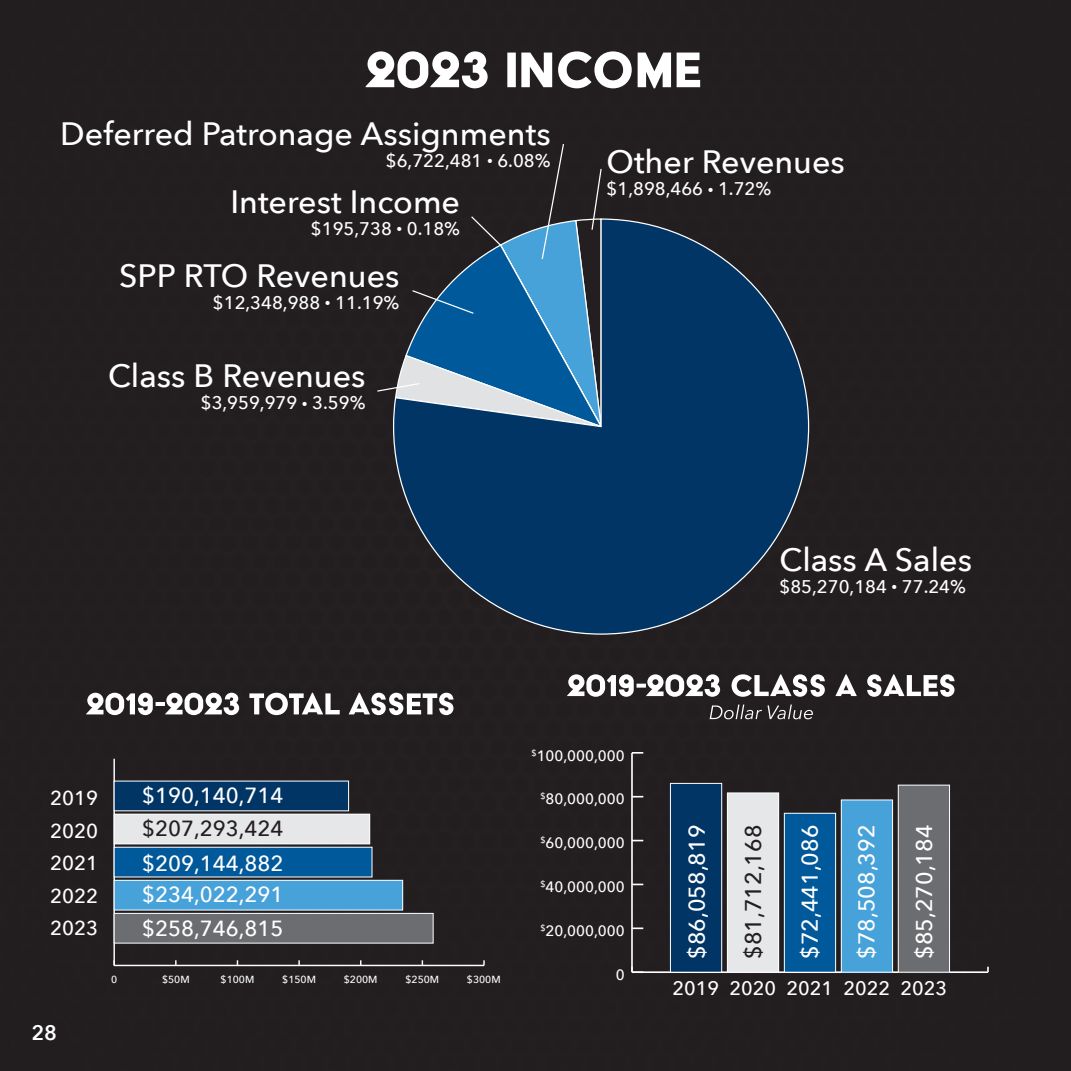
<style>
.page{position:relative;width:1071px;height:1071px;background:#231f20}
.page>*{position:absolute;margin:0;border:0;box-sizing:border-box;transform-origin:0 0}
.t1{font:500 32.38px "Avenir Next";color:#fff}
.t2{font:500 22.75px "Avenir Next";color:#fff}
.t3{font:500 22.75px "Avenir Next";color:#231f20}
.t4{font:500 21.88px/33.6px "Avenir Next";color:#fff;text-align:justify}
.t5{font:600 21px "Avenir Next";color:#fff}
.t6{font:500 20.12px/32.6px "Avenir Next";color:#fff;text-align:justify}
.t7{font:500 19.6px "Avenir Next";color:#fff}
.t8{font:500 18.38px "Avenir Next";color:#fff}
.t9{font:500 15.05px "Avenir Next";color:#fff}
.t10{font:500 10.33px "Avenir Next";color:#fff}
.s1{font-size:11.55px}
.s2{color:#231f20}
</style>
<div class="page">
<svg style="left:366px;top:51px;width:334px;height:37px"></svg>
<svg style="left:567px;top:674px;width:387px;height:23px"></svg>
<svg style="left:86px;top:693px;width:367px;height:22px"></svg>
<svg style="left:710px;top:705px;width:103px;height:14px"></svg>
<svg style="left:393px;top:218px;width:417px;height:417px"></svg>
<svg style="left:377px;top:144px;width:226px;height:284px"></svg>
<hr style="left:632px;top:971px;width:356px;height:2px;background:#fff">
<hr style="left:631px;top:753px;width:2px;height:219px;background:#fff">
<svg style="left:632px;top:796px;width:11px;height:2px"></svg>
<svg style="left:632px;top:752px;width:11px;height:2px"></svg>
<div style="left:898px;top:785px;width:52px;height:187px;background:#6c6d70"></div>
<div style="left:898px;top:785px;width:52px;height:188px;border:1px solid #fff"></div>
<div style="left:841px;top:800px;width:52px;height:172px;background:#47a2da"></div>
<div style="left:841px;top:800px;width:52px;height:173px;border:1px solid #fff"></div>
<div style="left:784px;top:813px;width:52px;height:159px;background:#00599a"></div>
<div style="left:784px;top:813px;width:52px;height:160px;border:1px solid #fff"></div>
<div style="left:727px;top:793px;width:52px;height:179px;background:#e6e7e9"></div>
<div style="left:727px;top:793px;width:52px;height:180px;border:1px solid #fff"></div>
<div style="left:670px;top:783px;width:52px;height:189px;background:#003566"></div>
<div style="left:670px;top:783px;width:52px;height:190px;border:1px solid #fff"></div>
<hr style="left:114px;top:965px;width:370px;height:1px;background:#fff">
<hr style="left:113px;top:759px;width:2px;height:206px;background:#fff">
<div style="left:114px;top:913px;width:319px;height:30px;background:#6c6d70"></div>
<div style="left:114px;top:913px;width:320px;height:31px;border:1px solid #fff"></div>
<div style="left:114px;top:880px;width:289px;height:30px;background:#47a2da"></div>
<div style="left:114px;top:880px;width:289px;height:30px;border:1px solid #fff"></div>
<div style="left:114px;top:847px;width:258px;height:30px;background:#00599a"></div>
<div style="left:114px;top:814px;width:256px;height:30px;background:#e6e7e9"></div>
<div style="left:114px;top:814px;width:256px;height:30px;border:1px solid #fff"></div>
<div style="left:114px;top:781px;width:235px;height:30px;background:#003566"></div>
<p class="t1" style="left:60px;top:106px;width:492px">Deferred Patronage Assignments</p>
<p class="t8" style="left:386px;top:145px;width:166px">$6,722,481 <span class="s1">•</span> 6.08%</p>
<p class="t1" style="left:230px;top:174px;width:231px">Interest Income</p>
<p class="t8" style="left:311px;top:213px;width:151px">$195,738 <span class="s1">•</span> 0.18%</p>
<p class="t1" style="left:119px;top:248px;width:282px">SPP RTO Revenues</p>
<p class="t8" style="left:213px;top:287px;width:188px">$12,348,988 <span class="s1">•</span> 11.19%</p>
<p class="t1" style="left:108px;top:348px;width:259px">Class B Revenues</p>
<p class="t8" style="left:201px;top:387px;width:166px">$3,959,979 <span class="s1">•</span> 3.59%</p>
<p class="t1" style="left:607px;top:134px;width:240px">Other Revenues</p>
<p class="t8" style="left:607px;top:173px;width:166px">$1,898,466 <span class="s1">•</span> 1.72%</p>
<p class="t1" style="left:780px;top:532px;width:194px">Class A Sales</p>
<p class="t8" style="left:780px;top:571px;width:188px">$85,270,184 <span class="s1">•</span> 77.24%</p>
<p class="t6" style="left:50px;top:781px;width:49px">2019<br>2020<br>2021<br>2022<br>2023</p>
<p class="t4" style="left:142px;top:778px;width:143px">$190,140,714 <span class="s2">$207,293,424 </span>$209,144,882</p>
<p class="t4" style="left:142px;top:877px;width:143px">$234,022,291 $258,746,815</p>
<p class="t10" style="left:111px;top:971px;width:8px">0</p>
<p class="t10" style="left:162px;top:971px;width:29px">$50M</p>
<p class="t10" style="left:221px;top:971px;width:35px">$100M</p>
<p class="t10" style="left:282px;top:971px;width:35px">$150M</p>
<p class="t10" style="left:344px;top:971px;width:35px">$200M</p>
<p class="t10" style="left:406px;top:971px;width:35px">$250M</p>
<p class="t10" style="left:467px;top:971px;width:35px">$300M</p>
<p class="t5" style="left:32px;top:1014px;width:27px">28</p>
<p class="t9" style="left:531px;top:742px;width:95px"><sup>$</sup>100,000,000</p>
<p class="t9" style="left:540px;top:786px;width:86px"><sup>$</sup>80,000,000</p>
<p class="t9" style="left:540px;top:830px;width:86px"><sup>$</sup>60,000,000</p>
<p class="t9" style="left:540px;top:874px;width:86px"><sup>$</sup>40,000,000</p>
<p class="t9" style="left:540px;top:918px;width:86px"><sup>$</sup>20,000,000</p>
<p class="t9" style="left:616px;top:962px;width:10px">0</p>
<p class="t2" style="left:677px;top:959px;width:135px;rotate:-90deg">$86,058,819</p>
<p class="t3" style="left:734px;top:959px;width:135px;rotate:-90deg">$81,712,168</p>
<p class="t2" style="left:791px;top:959px;width:135px;rotate:-90deg">$72,441,086</p>
<p class="t2" style="left:847px;top:959px;width:135px;rotate:-90deg">$78,508,392</p>
<p class="t2" style="left:905px;top:959px;width:135px;rotate:-90deg">$85,270,184</p>
<p class="t7" style="left:672px;top:972px;width:276px">2019 2020 2021 2022 2023</p>
</div>
